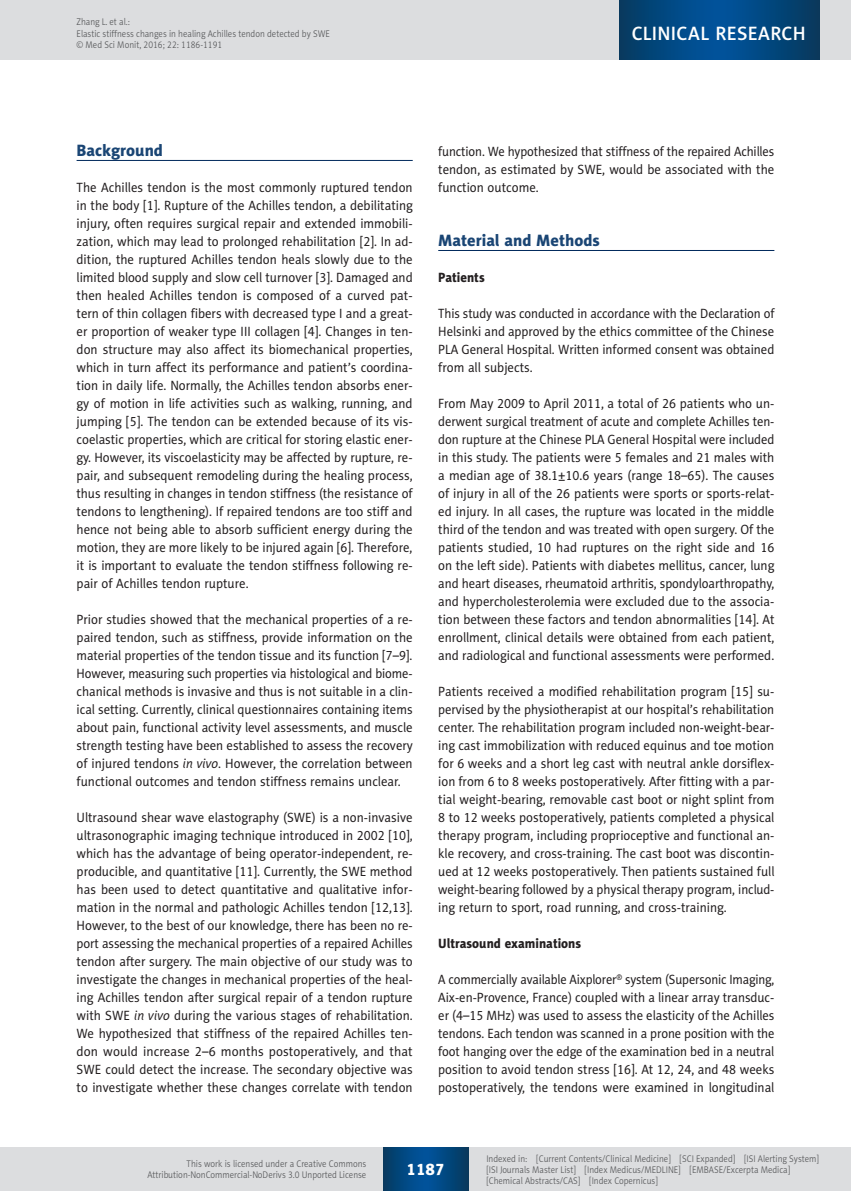
<style>
.page{position:relative;width:851px;height:1191px;background:#fff}
.page>*{position:absolute;margin:0;border:0;box-sizing:border-box;transform-origin:0 0}
.t1{font:19.5px "Naomi Sans EFN Medium";letter-spacing:.015em;color:#fff}
.MSM_Headline_1{font:16.5px "Naomi Sans EFN Heavy";color:#1a4574}
.t2{font:16.5px "Naomi Sans EFN Heavy";color:#fff}
.MSM_Body{font:13.5px/18px "Naomi Sans EFN";color:#231f20;text-align:justify;scale:.95 1}
.MSM_Body-2{font:13.5px/18px "Naomi Sans EFN";color:#231f20;text-align:justify;scale:.92 1}
.MSM_Body-3{font:13.5px/18px "Naomi Sans EFN";color:#231f20;text-align:justify;scale:.93 1}
.MSM_Headline_2{font:13.5px "Naomi Sans EFN Heavy";color:#231f20;scale:.95 1}
.MSM_pagina_zywa{font:9.75px/11.2px "Naomi Sans EFN Light";color:#57585a;scale:.9 1}
.MSM_pagina_sygnatura{font:9.75px "Naomi Sans EFN Light";color:#57585a;scale:.9 1}
.s1{font-style:italic}
</style>
<div class="page">
<hr style="left:77px;top:160px;width:335px;height:1px;background:#00295c">
<hr style="left:438px;top:250px;width:336px;height:1px;background:#00295c">
<div style="left:0;top:1148px;width:850px;height:43px;background:#dcdddf"></div>
<svg style="left:383px;top:1147px;width:85px;height:43px;background:#02477e"></svg>
<div style="left:0;top:0;width:850px;height:60px;background:#dcdddf"></div>
<svg style="left:619px;top:0;width:200px;height:60px;background:#02477e"></svg>
<p class="MSM_pagina_zywa" style="left:77px;top:16px;width:283px">Zhang L. et al.:<br>Elastic stiffness changes in healing Achilles tendon detected by SWE</p>
<p class="MSM_pagina_sygnatura" style="left:77px;top:39px;width:163px">© Med Sci Monit, 2016; 22: 1186-1191</p>
<h1 class="t1" style="left:631px;top:22px;width:175px">CLINICAL RESEARCH</h1>
<p class="MSM_Headline_1" style="left:77px;top:140px;width:88px">Background</p>
<p class="MSM_Body" style="left:77px;top:178px;width:355px">The Achilles tendon is the most commonly ruptured tendon in the body [1]. Rupture of the Achilles tendon, a debilitating injury, often requires surgical repair and extended immobili&shy;zation, which may lead to prolonged rehabilitation [2]. In ad&shy;dition, the ruptured Achilles tendon heals slowly due to the limited blood supply and slow cell turnover [3]. Damaged and then healed Achilles tendon is composed of a curved pat&shy;tern of thin collagen fibers with decreased type I and a great&shy;er proportion of weaker type III collagen [4]. Changes in ten&shy;don structure may also affect its biomechanical properties, which in turn affect its performance and patient’s coordina&shy;tion in daily life. Normally, the Achilles tendon absorbs ener&shy;gy of motion in life activities such as walking, running, and jumping [5]. The tendon can be extended because of its vis&shy;coelastic properties, which are critical for storing elastic ener&shy;gy. However, its viscoelasticity may be affected by rupture, re&shy;pair, and subsequent remodeling during the healing process, thus resulting in changes in tendon stiffness (the resistance of tendons to lengthening). If repaired tendons are too stiff and hence not being able to absorb sufficient energy during the motion, they are more likely to be injured again [6]. Therefore, it is important to evaluate the tendon stiffness following re&shy;pair of Achilles tendon rupture.</p>
<p class="MSM_Body" style="left:77px;top:610px;width:355px">Prior studies showed that the mechanical properties of a re&shy;paired tendon, such as stiffness, provide information on the material properties of the tendon tissue and its function [7–9].<br>However, measuring such properties via histological and biome&shy;chanical methods is invasive and thus is not suitable in a clin&shy;ical setting. Currently, clinical questionnaires containing items about pain, functional activity level assessments, and muscle strength testing have been established to assess the recovery of injured tendons <span class="s1">in vivo</span>. However, the correlation between functional outcomes and tendon stiffness remains unclear.</p>
<p class="MSM_Body" style="left:77px;top:808px;width:355px">Ultrasound shear wave elastography (SWE) is a non-invasive ultrasonographic imaging technique introduced in 2002 [10], which has the advantage of being operator-independent, re&shy;producible, and quantitative [11]. Currently, the SWE method has been used to detect quantitative and qualitative infor&shy;mation in the normal and pathologic Achilles tendon [12,13].<br>However, to the best of our knowledge, there has been no re&shy;port assessing the mechanical properties of a repaired Achilles tendon after surgery. The main objective of our study was to investigate the changes in mechanical properties of the heal&shy;ing Achilles tendon after surgical repair of a tendon rupture with SWE <span class="s1">in vivo</span> during the various stages of rehabilitation.<br>We hypothesized that stiffness of the repaired Achilles ten&shy;don would increase 2–6 months postoperatively, and that SWE could detect the increase. The secondary objective was to investigate whether these changes correlate with tendon</p>
<p class="MSM_Body-3" style="left:438px;top:142px;width:363px">function. We hypothesized that stiffness of the repaired Achilles tendon, as estimated by SWE, would be associated with the function outcome.</p>
<p class="MSM_Headline_1" style="left:438px;top:230px;width:163px">Material and Methods</p>
<p class="MSM_Headline_2" style="left:438px;top:269px;width:50px">Patients</p>
<p class="MSM_Body-3" style="left:438px;top:304px;width:363px">This study was conducted in accordance with the Declaration of Helsinki and approved by the ethics committee of the Chinese PLA General Hospital. Written informed consent was obtained from all subjects.</p>
<p class="MSM_Body" style="left:438px;top:394px;width:355px">From May 2009 to April 2011, a total of 26 patients who un&shy;derwent surgical treatment of acute and complete Achilles ten&shy;don rupture at the Chinese PLA General Hospital were included in this study. The patients were 5 females and 21 males with a median age of 38.1±10.6 years (range 18–65). The causes of injury in all of the 26 patients were sports or sports-relat&shy;ed injury. In all cases, the rupture was located in the middle third of the tendon and was treated with open surgery. Of the patients studied, 10 had ruptures on the right side and 16 on the left side). Patients with diabetes mellitus, cancer, lung and heart diseases, rheumatoid arthritis, spondyloarthropathy, and hypercholesterolemia were excluded due to the associa&shy;tion between these factors and tendon abnormalities [14]. At enrollment, clinical details were obtained from each patient, and radiological and functional assessments were performed.</p>
<p class="MSM_Body" style="left:438px;top:682px;width:355px">Patients received a modified rehabilitation program [15] su&shy;pervised by the physiotherapist at our hospital’s rehabilitation center. The rehabilitation program included non-weight-bear&shy;ing cast immobilization with reduced equinus and toe motion for 6 weeks and a short leg cast with neutral ankle dorsiflex&shy;ion from 6 to 8 weeks postoperatively. After fitting with a par&shy;tial weight-bearing, removable cast boot or night splint from 8 to 12 weeks postoperatively, patients completed a physical therapy program, including proprioceptive and functional an&shy;kle recovery, and cross-training. The cast boot was discontin&shy;ued at 12 weeks postoperatively. Then patients sustained full weight-bearing followed by a physical therapy program, includ&shy;ing return to sport, road running, and cross-training.</p>
<p class="MSM_Headline_2" style="left:438px;top:935px;width:152px">Ultrasound examinations</p>
<p class="MSM_Body-2" style="left:438px;top:970px;width:367px">A commercially available Aixplorer<sup>®</sup> system (Supersonic Imaging, Aix-en-Provence, France) coupled with a linear array transduc&shy;er (4–15 MHz) was used to assess the elasticity of the Achilles tendons. Each tendon was scanned in a prone position with the foot hanging over the edge of the examination bed in a neutral position to avoid tendon stress [16]. At 12, 24, and 48 weeks postoperatively, the tendons were examined in longitudinal</p>
<p class="MSM_pagina_zywa" style="left:147px;top:1158px;width:245px;text-align:right">This work is licensed under a Creative Commons<br>Attribution-NonCommercial-NoDerivs 3.0 Unported License</p>
<p class="t2" style="left:406px;top:1159px;width:40px">1187</p>
<p class="MSM_pagina_zywa" style="left:486px;top:1152px;width:371px">Indexed in: [Current Contents/Clinical Medicine] [SCI Expanded] [ISI Alerting System] [ISI Journals Master List] [Index Medicus/MEDLINE] [EMBASE/Excerpta Medica] [Chemical Abstracts/CAS] [Index Copernicus]</p>
</div>
